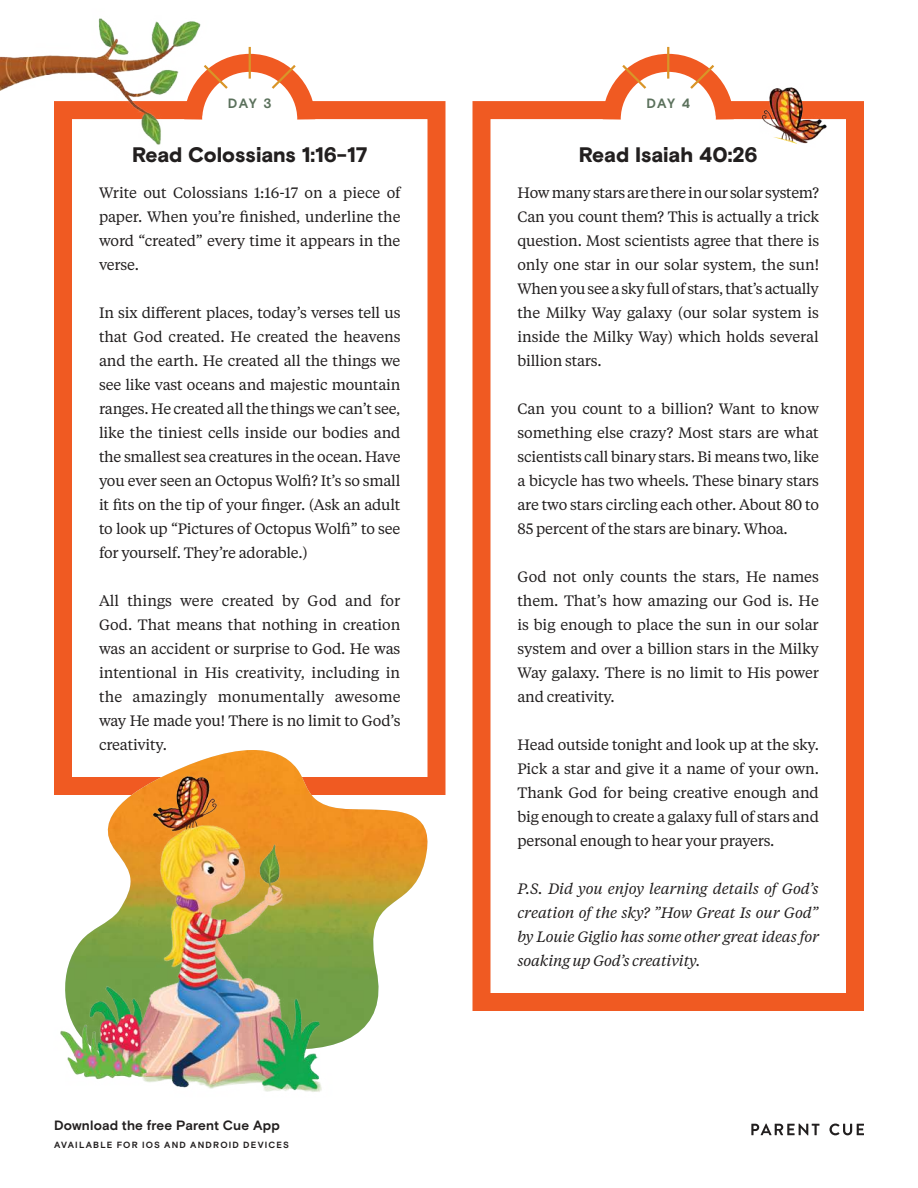
<style>
.page{position:relative;width:918px;height:1188px;background:#fff}
.page>*{position:absolute;margin:0;border:0;box-sizing:border-box;transform-origin:0 0}
.t1{font:900 21px "Basis Grotesque";letter-spacing:-.01em;color:#221f1f}
.t2{font:15px/24px "Tiempos Text";letter-spacing:-.015em;color:#221f1f;text-align:justify}
.t3{font:italic 15px/24px "Tiempos Text";letter-spacing:-.015em;color:#221f1f;text-align:justify}
.t4{font:700 13.5px "Basis Grotesque";letter-spacing:.01em;color:#221f1f}
.t5{font:700 13.5px "Basis Grotesque";letter-spacing:.07em;color:#5b715c}
.t6{font:700 9px "Basis Grotesque";letter-spacing:.135em;color:#221f1f}
</style>
<div class="page">
<div style="left:54px;top:101px;width:392px;height:694px;border:18px solid #f05a22"></div>
<div style="left:473px;top:101px;width:391px;height:910px;border:18px solid #f05a22"></div>
<svg style="left:594px;top:46px;width:149px;height:74px"></svg>
<svg style="left:215px;top:46px;width:109px;height:74px"></svg>
<svg style="left:58px;top:731px;width:379px;height:64px"></svg>
<img style="left:64px;top:750px;width:365px;height:278px">
<img style="left:54px;top:752px;width:310px;height:340px">
<img style="left:0;top:18px;width:215px;height:142px">
<img style="left:758px;top:87px;width:69px;height:58px">
<svg style="left:751px;top:1124px;width:68px;height:11px"></svg>
<svg style="left:829px;top:1124px;width:35px;height:11px"></svg>
<p class="t5" style="left:228px;top:98px;width:45px">DAY 3</p>
<p class="t5" style="left:646px;top:98px;width:45px">DAY 4</p>
<h1 class="t1" style="left:132px;top:142px;width:237px">Read Colossians 1:16-17</h1>
<p class="t2" style="left:99px;top:182px;width:303px">Write out Colossians 1:16-17 on a piece of paper. When you’re finished, underline the word “created” every time it appears in the verse.</p>
<p class="t2" style="left:99px;top:302px;width:303px">In six different places, today’s verses tell us that God created. He created the heavens and the earth. He created all the things we see like vast oceans and majestic mountain ranges. He created all the things we can’t see, like the tiniest cells inside our bodies and the smallest sea creatures in the ocean. Have you ever seen an Octopus Wolfi? It’s so small it fits on the tip of your finger. (Ask an adult to look up “Pictures of Octopus Wolfi” to see for yourself. They’re adorable.)</p>
<p class="t2" style="left:99px;top:590px;width:303px">All things were created by God and for God. That means that nothing in creation was an accident or surprise to God. He was intentional in His creativity, including in the amazingly monumentally awesome way He made you! There is no limit to God’s creativity.</p>
<p class="t4" style="left:54px;top:1120px;width:227px">Download the free Parent Cue App</p>
<p class="t6" style="left:54px;top:1141px;width:237px">AVAILABLE FOR IOS AND ANDROID DEVICES</p>
<h1 class="t1" style="left:579px;top:142px;width:180px">Read Isaiah 40:26</h1>
<p class="t2" style="left:517px;top:182px;width:303px">How many stars are there in our solar system?<br>Can you count them? This is actually a trick question. Most scientists agree that there is only one star in our solar system, the sun!<br>When you see a sky full of stars, that’s actually the Milky Way galaxy (our solar system is inside the Milky Way) which holds several billion stars.</p>
<p class="t2" style="left:517px;top:398px;width:303px">Can you count to a billion? Want to know something else crazy? Most stars are what scientists call binary stars. Bi means two, like a bicycle has two wheels. These binary stars are two stars circling each other. About 80 to 85 percent of the stars are binary. Whoa.</p>
<p class="t2" style="left:517px;top:566px;width:303px">God not only counts the stars, He names them. That’s how amazing our God is. He is big enough to place the sun in our solar system and over a billion stars in the Milky Way galaxy. There is no limit to His power and creativity.</p>
<p class="t2" style="left:517px;top:734px;width:303px">Head outside tonight and look up at the sky.<br>Pick a star and give it a name of your own.<br>Thank God for being creative enough and big enough to create a galaxy full of stars and personal enough to hear your prayers.</p>
<p class="t3" style="left:517px;top:878px;width:303px">P.S. Did you enjoy learning details of God’s creation of the sky? ”How Great Is our God” by Louie Giglio has some other great ideas for soaking up God’s creativity.</p>
</div>
